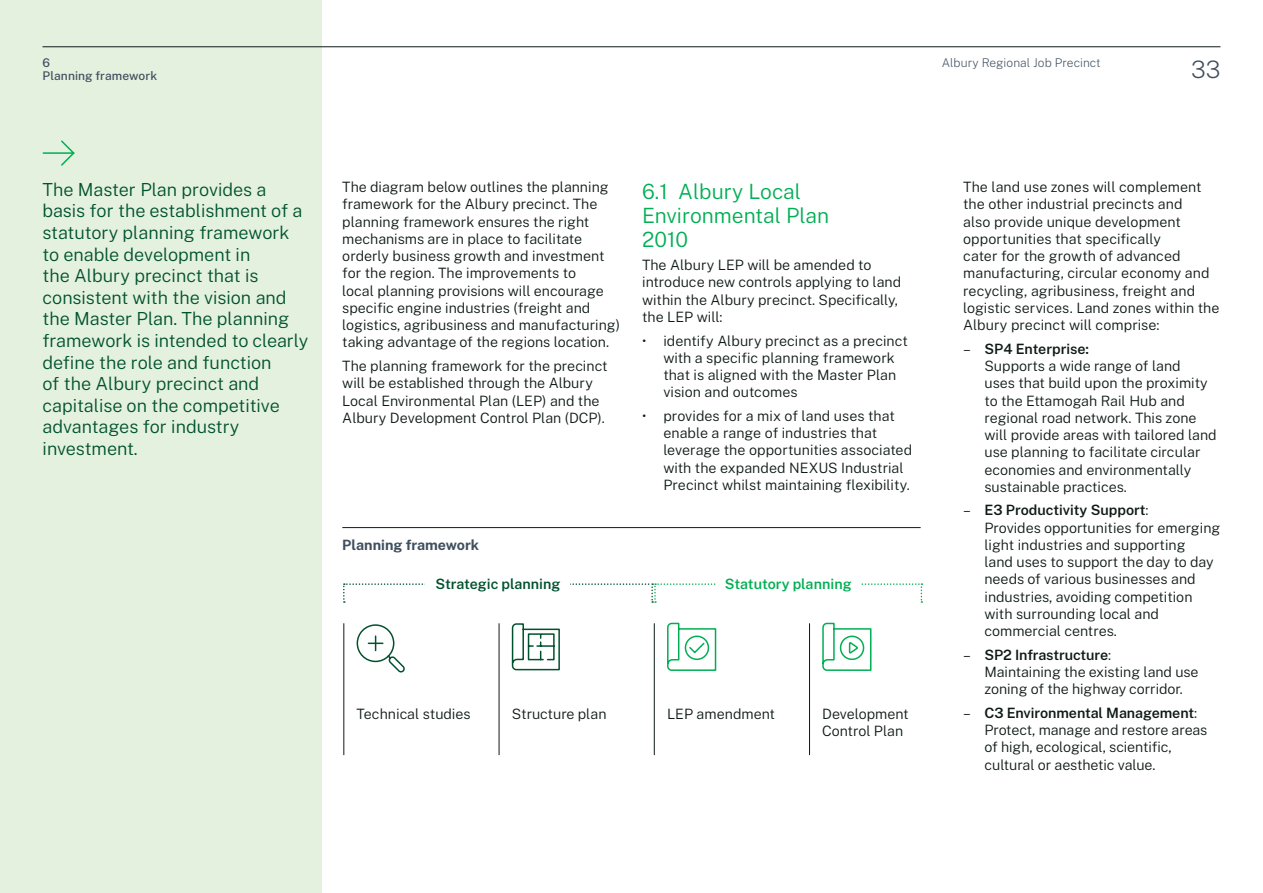
<style>
.page{position:relative;width:1263px;height:893px;background:#fff}
.page>*{position:absolute;margin:0;border:0;box-sizing:border-box;transform-origin:0 0}
.t1{font:200 24px "Public Sans";color:#3f4f5e}
.Heading_2__H2{font:300 21px/24px "Public Sans";color:#00af54}
.Section_intro_copy{font:300 18px/21.6px "Public Sans";color:#00522e}
.Body{font:300 14.25px/17.2px "Public Sans";color:#0f1a18}
.Level_2_bullet{font:300 14.25px/17.2px "Public Sans";color:#0f1a18}
.Level_1_bullet{font:300 14.25px/17.2px "Public Sans";letter-spacing:.005em;color:#0f1a18}
.Figure{font:700 14.25px "Public Sans";color:#3f4f5e}
.t2{font:600 14.25px "Public Sans";color:#00522e}
.t3{font:600 14.25px "Public Sans";color:#00af54}
.t4{font:200 12px "Public Sans";letter-spacing:.005em;color:#3f4f5e}
.t5{font:500 12px "Public Sans";letter-spacing:.005em;color:#3f4f5e}
.s1{font-weight:600}
</style>
<div class="page">
<div style="left:0;top:0;width:321px;height:893px;background:#e4f1de"></div>
<svg style="left:42px;top:140px;width:33px;height:26px"></svg>
<hr style="left:342px;top:527px;width:579px;height:1px;background:#0f1a18">
<hr style="left:343px;top:623px;width:1px;height:132px;background:#0f1a18">
<svg style="left:356px;top:624px;width:49px;height:49px"></svg>
<hr style="left:499px;top:623px;width:1px;height:132px;background:#0f1a18">
<svg style="left:511px;top:623px;width:49px;height:48px"></svg>
<hr style="left:809px;top:623px;width:1px;height:132px;background:#0f1a18">
<svg style="left:822px;top:622px;width:50px;height:49px"></svg>
<hr style="left:654px;top:623px;width:1px;height:132px;background:#0f1a18">
<svg style="left:667px;top:622px;width:50px;height:49px"></svg>
<svg style="left:343px;top:583px;width:579px;height:20px"></svg>
<div style="left:426px;top:576px;width:144px;height:25px;background:#fff"></div>
<div style="left:716px;top:576px;width:144px;height:25px;background:#fff"></div>
<hr style="left:43px;top:46px;width:1177px;height:1px;background:#0f1a18">
<p class="t5" style="left:43px;top:54px;width:9px">6</p>
<p class="t4" style="left:942px;top:54px;width:160px">Albury Regional Job Precinct</p>
<p class="t5" style="left:43px;top:67px;width:116px">Planning framework</p>
<h1 class="t1" style="left:1191px;top:53px;width:31px">33</h1>
<p class="Section_intro_copy" style="left:43px;top:178px;width:267px">The Master Plan provides a basis for the establishment of a statutory planning framework to enable development in<br>the Albury precinct that is consistent with the vision and the Master Plan. The planning framework is intended to clearly define the role and function<br>of the Albury precinct and capitalise on the competitive advantages for industry investment.</p>
<p class="Body" style="left:342px;top:178px;width:279px">The diagram below outlines the planning framework for the Albury precinct. The planning framework ensures the right mechanisms are in place to facilitate orderly business growth and investment for the region. The improvements to<br>local planning provisions will encourage specific engine industries (freight and logistics, agribusiness and manufacturing) taking advantage of the regions location.</p>
<p class="Body" style="left:342px;top:357px;width:267px">The planning framework for the precinct will be established through the Albury Local Environmental Plan (LEP) and the Albury Development Control Plan (DCP).</p>
<p class="Figure" style="left:342px;top:534px;width:138px">Planning framework</p>
<h2 class="Heading_2__H2" style="left:642px;top:178px;width:188px">6.1 Albury Local<br>Environmental Plan<br>2010</h2>
<p class="Body" style="left:642px;top:256px;width:260px">The Albury LEP will be amended to introduce new controls applying to land within the Albury precinct. Specifically, the LEP will:</p>
<p class="Level_1_bullet" style="left:663px;top:331px;width:246px;text-indent:-21px">• identify Albury precinct as a precinct with a specific planning framework that is aligned with the Master Plan vision and outcomes</p>
<p class="Level_1_bullet" style="left:663px;top:406px;width:250px;text-indent:-21px">• provides for a mix of land uses that enable a range of industries that leverage the opportunities associated with the expanded NEXUS Industrial Precinct whilst maintaining flexibility.</p>
<p class="t2" style="left:436px;top:574px;width:126px">Strategic planning</p>
<p class="t3" style="left:725px;top:574px;width:128px">Statutory planning</p>
<p class="Body" style="left:357px;top:704px;width:116px">Technical studies</p>
<p class="Body" style="left:512px;top:704px;width:96px">Structure plan</p>
<p class="Body" style="left:822px;top:704px;width:88px">Development<br>Control Plan</p>
<p class="Body" style="left:667px;top:704px;width:110px">LEP amendment</p>
<p class="Level_1_bullet" style="left:963px;top:178px;width:258px">The land use zones will complement the other industrial precincts and<br>also provide unique development opportunities that specifically<br>cater for the growth of advanced manufacturing, circular economy and recycling, agribusiness, freight and logistic services. Land zones within the Albury precinct will comprise:</p>
<p class="Level_2_bullet" style="left:984px;top:339px;width:234px;text-indent:-21px">– <span class="s1">SP4 Enterprise:<br></span>Supports a wide range of land<br>uses that build upon the proximity to the Ettamogah Rail Hub and regional road network. This zone will provide areas with tailored land use planning to facilitate circular economies and environmentally sustainable practices.</p>
<p class="Level_2_bullet" style="left:984px;top:501px;width:237px;text-indent:-21px">– <span class="s1">E3 Productivity Support</span>:<br>Provides opportunities for emerging light industries and supporting<br>land uses to support the day to day needs of various businesses and industries, avoiding competition with surrounding local and commercial centres.</p>
<p class="Level_2_bullet" style="left:984px;top:645px;width:216px;text-indent:-21px">– <span class="s1">SP2 Infrastructure</span>:<br>Maintaining the existing land use zoning of the highway corridor.</p>
<p class="Level_2_bullet" style="left:984px;top:703px;width:224px;text-indent:-21px">– <span class="s1">C3 Environmental Management</span>:<br>Protect, manage and restore areas of high, ecological, scientific, cultural or aesthetic value.</p>
</div>
